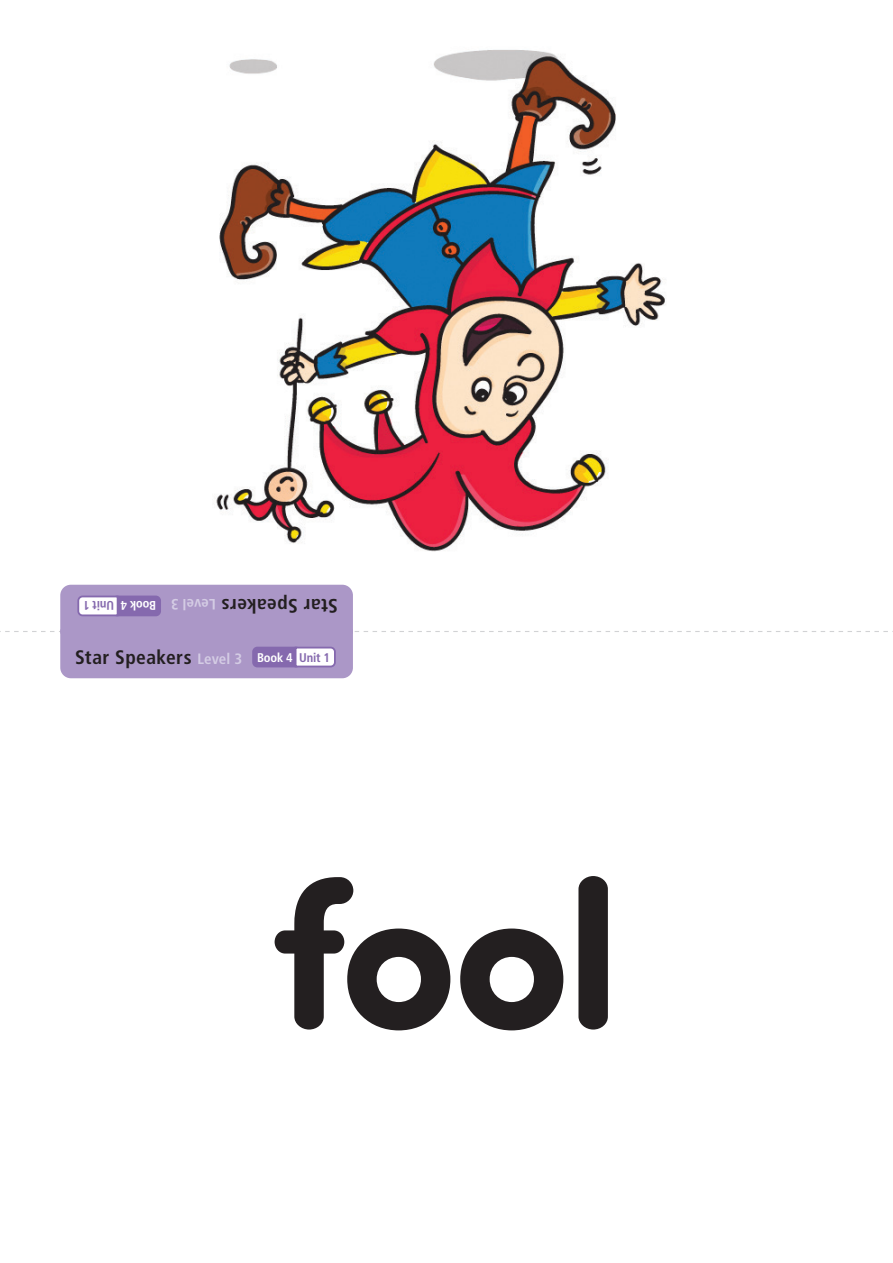
<style>
.page{position:relative;width:893px;height:1263px;background:#fff}
.page>*{position:absolute;margin:0;border:0;box-sizing:border-box;transform-origin:0 0}
.t1{font:700 210px "Sofia Pro Soft CPS";color:#231f20}
.t2{font:700 condensed 19.5px "Frutiger";letter-spacing:.02em;color:#231f20}
.t3{font:700 condensed 15px "Frutiger";letter-spacing:.005em;color:#d4cce4}
.t4{font:700 condensed 12.6px "Frutiger";color:#8569ae}
.t5{font:700 condensed 12.6px "Frutiger";color:#fff}
.s1{font-size:15px;color:#d4cce4}
.s2{font-size:12.6px;color:#fff}
.s3{font-size:12.6px;color:#8569ae}
</style>
<div class="page">
<img style="left:215px;top:50px;width:451px;height:502px">
<svg style="left:0;top:585px;width:893px;height:93px"></svg>
<p class="t4" style="left:114px;top:613px;width:32px;rotate:-180deg">Unit 1</p>
<p class="t5" style="left:156px;top:613px;width:37px;rotate:-180deg">Book 4</p>
<p class="t3" style="left:216px;top:613px;width:46px;rotate:-180deg">Level 3</p>
<p class="t2" style="left:338px;top:617px;width:118px;rotate:-180deg">Star Speakers</p>
<p class="t2" style="left:75px;top:646px;width:256px">Star Speakers <span class="s1">Level 3</span> <span class="s2">Book 4</span> <span class="s3">Unit 1</span></p>
<p class="t1" style="left:272px;top:802px;width:350px">fool</p>
</div>
